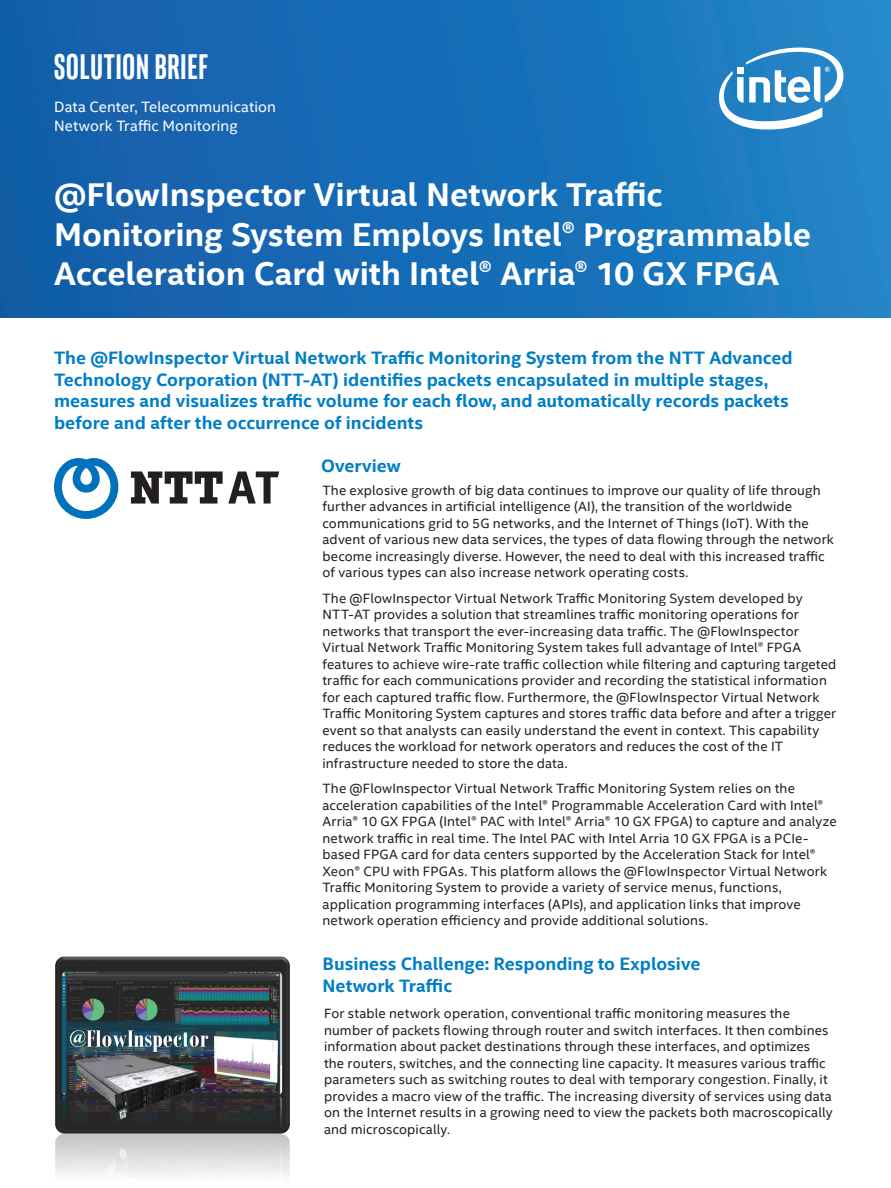
<style>
.page{position:relative;width:891px;height:1188px;background:#fff}
.page>*{position:absolute;margin:0;border:0;box-sizing:border-box;transform-origin:0 0}
.t1{font:700 36px "Intel Clear Pro";letter-spacing:.025em;color:#fff}
.t2{font:700 33px/39.6px "Intel Clear";letter-spacing:-.005em;color:#fff}
.t3{font:700 18px/21.6px "Intel Clear";color:#007ec5}
.t4{font:15px/19.2px "Intel Clear";letter-spacing:.005em;color:#fff}
.t5{font:13.5px/16.5px "Intel Clear";letter-spacing:.01em;color:#231f20}
</style>
<div class="page">
<img style="left:0;top:0;width:891px;height:318px">
<img style="left:55px;top:957px;width:235px;height:219px">
<svg style="left:54px;top:458px;width:64px;height:61px"></svg>
<svg style="left:131px;top:471px;width:148px;height:33px"></svg>
<svg style="left:717px;top:41px;width:129px;height:91px"></svg>
<h1 class="t1" style="left:54px;top:44px;width:155px">SOLUTION BRIEF</h1>
<p class="t4" style="left:54px;top:97px;width:223px">Data Center, Telecommunication<br>Network Traffic Monitoring</p>
<h2 class="t2" style="left:54px;top:174px;width:758px">@FlowInspector Virtual Network Traffic<br>Monitoring System Employs Intel® Programmable<br>Acceleration Card with Intel® Arria® 10 GX FPGA</h2>
<p class="t3" style="left:54px;top:346px;width:740px">The @FlowInspector Virtual Network Traffic Monitoring System from the NTT Advanced Technology Corporation (NTT-AT) identifies packets encapsulated in multiple stages, measures and visualizes traffic volume for each flow, and automatically records packets before and after the occurrence of incidents</p>
<h3 class="t3" style="left:321px;top:454px;width:81px">Overview</h3>
<p class="t5" style="left:323px;top:481px;width:513px">The explosive growth of big data continues to improve our quality of life through further advances in artificial intelligence (AI), the transition of the worldwide communications grid to 5G networks, and the Internet of Things (IoT). With the advent of various new data services, the types of data flowing through the network become increasingly diverse. However, the need to deal with this increased traffic of various types can also increase network operating costs.</p>
<p class="t5" style="left:323px;top:589px;width:515px">The @FlowInspector Virtual Network Traffic Monitoring System developed by NTT-AT provides a solution that streamlines traffic monitoring operations for networks that transport the ever-increasing data traffic. The @FlowInspector Virtual Network Traffic Monitoring System takes full advantage of Intel® FPGA features to achieve wire-rate traffic collection while filtering and capturing targeted traffic for each communications provider and recording the statistical information for each captured traffic flow. Furthermore, the @FlowInspector Virtual Network Traffic Monitoring System captures and stores traffic data before and after a trigger event so that analysts can easily understand the event in context. This capability reduces the workload for network operators and reduces the cost of the IT infrastructure needed to store the data.</p>
<p class="t5" style="left:323px;top:780px;width:516px">The @FlowInspector Virtual Network Traffic Monitoring System relies on the acceleration capabilities of the Intel® Programmable Acceleration Card with Intel® Arria® 10 GX FPGA (Intel® PAC with Intel® Arria® 10 GX FPGA) to capture and analyze network traffic in real time. The Intel PAC with Intel Arria 10 GX FPGA is a PCIe&shy;based FPGA card for data centers supported by the Acceleration Stack for Intel® Xeon® CPU with FPGAs. This platform allows the @FlowInspector Virtual Network Traffic Monitoring System to provide a variety of service menus, functions, application programming interfaces (APIs), and application links that improve network operation efficiency and provide additional solutions.</p>
<h3 class="t3" style="left:322px;top:952px;width:380px">Business Challenge: Responding to Explosive<br>Network Traffic</h3>
<p class="t5" style="left:324px;top:1005px;width:510px">For stable network operation, conventional traffic monitoring measures the number of packets flowing through router and switch interfaces. It then combines information about packet destinations through these interfaces, and optimizes the routers, switches, and the connecting line capacity. It measures various traffic parameters such as switching routes to deal with temporary congestion. Finally, it provides a macro view of the traffic. The increasing diversity of services using data on the Internet results in a growing need to view the packets both macroscopically and microscopically.</p>
</div>
